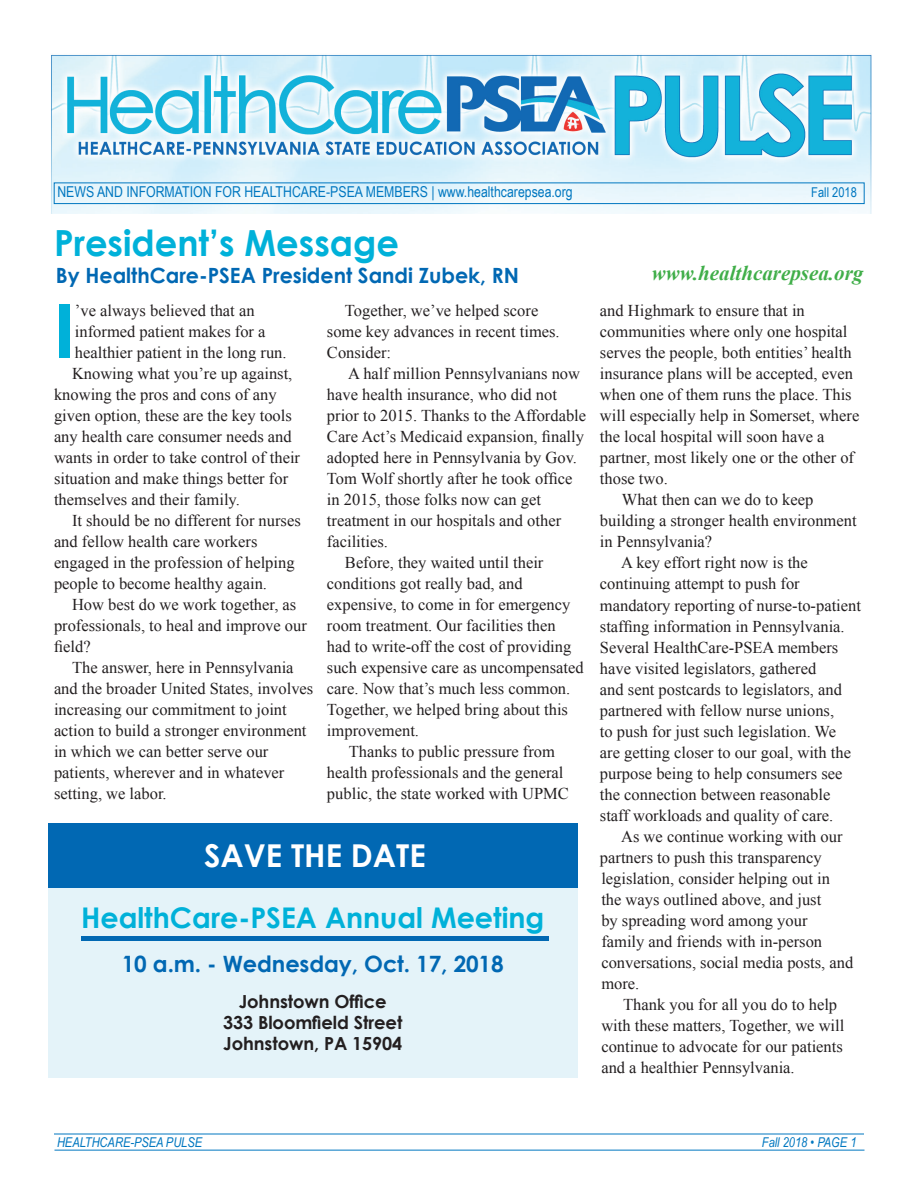
<style>
.page{position:relative;width:918px;height:1188px;background:#fff}
.page>*{position:absolute;margin:0;border:0;box-sizing:border-box;transform-origin:0 0}
.t1{font:700 75px "Century Gothic";color:#00b1d9}
.t2{font:700 36px "Century Gothic";color:#00b1d9}
.t3{font:700 31.5px "Century Gothic";color:#fff}
.t4{font:700 28.5px "Century Gothic";color:#00b1d9}
.t5{font:700 22.5px "Century Gothic";letter-spacing:-.005em;color:#0168b3}
.t6{font:700 21px "Century Gothic";color:#0168b3}
.t7{font:italic 700 21px "Times New Roman";color:#40ae49}
.t8{font:700 18px/21px "Century Gothic";letter-spacing:-.005em;color:#231f20;text-align:center}
.t9{font:16.5px/21px "Times New Roman";color:#231f20}
.t10{font:15px "Arial Narrow";color:#0077c0}
.t11{font:italic 13.5px "Arial Narrow";color:#0077c0}
.t12{font:13.5px "Arial Narrow";color:#0077c0}
</style>
<div class="page">
<hr style="left:54px;top:1134px;width:810px;height:1px;background:#0077c0">
<hr style="left:55px;top:1150px;width:810px;height:1px;background:#0077c0">
<img style="left:51px;top:54px;width:821px;height:159px">
<div style="left:54px;top:183px;width:810px;height:21px;border:1px solid #0077c0"></div>
<div style="left:48px;top:879px;width:529px;height:199px;background:#e4f3f9"></div>
<div style="left:48px;top:823px;width:529px;height:65px;background:#0168b3"></div>
<hr style="left:81px;top:936px;width:468px;height:4px;background:#0168b3">
<p class="t10" style="left:57px;top:181px;width:517px">NEWS AND INFORMATION FOR HEALTHCARE-PSEA MEMBERS | www.healthcarepsea.org</p>
<p class="t12" style="left:811px;top:182px;width:47px">Fall 2018</p>
<h2 class="t2" style="left:54px;top:220px;width:347px">President’s Message</h2>
<p class="t6" style="left:56px;top:262px;width:465px">By HealthCare-PSEA President Sandi Zubek, RN</p>
<p class="t7" style="left:652px;top:258px;width:213px">www.healthcarepsea.org</p>
<h1 class="t1" style="left:54px;top:284px;width:22px">I</h1>
<p class="t9" style="left:75px;top:300px;width:181px">’ve always believed that an</p>
<p class="t9" style="left:75px;top:321px;width:192px">informed patient makes for a</p>
<p class="t9" style="left:75px;top:342px;width:213px">healthier patient in the long run.</p>
<p class="t9" style="left:72px;top:363px;width:222px">Knowing what you’re up against,</p>
<p class="t9" style="left:54px;top:384px;width:224px">knowing the pros and cons of any</p>
<p class="t9" style="left:54px;top:405px;width:239px">given option, these are the key tools</p>
<p class="t9" style="left:54px;top:426px;width:239px">any health care consumer needs and</p>
<p class="t9" style="left:54px;top:447px;width:248px">wants in order to take control of their</p>
<p class="t9" style="left:54px;top:468px;width:236px">situation and make things better for</p>
<p class="t9" style="left:54px;top:489px;width:187px">themselves and their family.</p>
<p class="t9" style="left:72px;top:510px;width:230px">It should be no different for nurses</p>
<p class="t9" style="left:54px;top:531px;width:205px">and fellow health care workers</p>
<p class="t9" style="left:54px;top:552px;width:242px">engaged in the profession of helping</p>
<p class="t9" style="left:54px;top:573px;width:215px">people to become healthy again.</p>
<p class="t9" style="left:72px;top:594px;width:226px">How best do we work together, as</p>
<p class="t9" style="left:54px;top:615px;width:254px">professionals, to heal and improve our</p>
<p class="t9" style="left:54px;top:636px;width:38px">field?</p>
<p class="t9" style="left:72px;top:657px;width:223px">The answer, here in Pennsylvania</p>
<p class="t9" style="left:54px;top:678px;width:261px">and the broader United States, involves</p>
<p class="t9" style="left:54px;top:699px;width:234px">increasing our commitment to joint</p>
<p class="t9" style="left:54px;top:720px;width:254px">action to build a stronger environment</p>
<p class="t9" style="left:54px;top:741px;width:216px">in which we can better serve our</p>
<p class="t9" style="left:54px;top:762px;width:232px">patients, wherever and in whatever</p>
<p class="t9" style="left:54px;top:783px;width:114px">setting, we labor.</p>
<p class="t9" style="left:327px;top:300px;width:234px;text-indent:18px">Together, we’ve helped score some key advances in recent times.<br>Consider:</p>
<p class="t9" style="left:348px;top:363px;width:233px">A half million Pennsylvanians now</p>
<p class="t9" style="left:327px;top:384px;width:232px">have health insurance, who did not</p>
<p class="t9" style="left:327px;top:405px;width:261px">prior to 2015. Thanks to the Affordable</p>
<p class="t9" style="left:327px;top:426px;width:259px">Care Act’s Medicaid expansion, finally</p>
<p class="t9" style="left:327px;top:447px;width:252px">adopted here in Pennsylvania by Gov.</p>
<p class="t9" style="left:327px;top:468px;width:247px">Tom Wolf shortly after he took office</p>
<p class="t9" style="left:327px;top:489px;width:216px">in 2015, those folks now can get</p>
<p class="t9" style="left:327px;top:510px;width:236px">treatment in our hospitals and other</p>
<p class="t9" style="left:327px;top:531px;width:62px">facilities.</p>
<p class="t9" style="left:345px;top:552px;width:200px">Before, they waited until their</p>
<p class="t9" style="left:327px;top:573px;width:197px">conditions got really bad, and</p>
<p class="t9" style="left:327px;top:594px;width:245px">expensive, to come in for emergency</p>
<p class="t9" style="left:327px;top:615px;width:230px">room treatment. Our facilities then</p>
<p class="t9" style="left:327px;top:636px;width:246px">had to write-off the cost of providing</p>
<p class="t9" style="left:327px;top:657px;width:258px">such expensive care as uncompensated</p>
<p class="t9" style="left:327px;top:678px;width:245px">care. Now that’s much less common.</p>
<p class="t9" style="left:327px;top:699px;width:243px">Together, we helped bring about this</p>
<p class="t9" style="left:327px;top:720px;width:94px">improvement.</p>
<p class="t9" style="left:349px;top:741px;width:208px">Thanks to public pressure from</p>
<p class="t9" style="left:327px;top:762px;width:238px">health professionals and the general</p>
<p class="t9" style="left:327px;top:783px;width:243px">public, the state worked with UPMC</p>
<h3 class="t3" style="left:204px;top:836px;width:223px">SAVE THE DATE</h3>
<h3 class="t4" style="left:81px;top:900px;width:465px">HealthCare-PSEA Annual Meeting</h3>
<h3 class="t5" style="left:122px;top:949px;width:383px">10 a.m. - Wednesday, Oct. 17, 2018</h3>
<p class="t8" style="left:223px;top:990px;width:181px">Johnstown Office<br>333 Bloomfield Street<br>Johnstown, PA 15904</p>
<p class="t9" style="left:600px;top:300px;width:206px">and Highmark to ensure that in</p>
<p class="t9" style="left:600px;top:321px;width:249px">communities where only one hospital</p>
<p class="t9" style="left:600px;top:342px;width:253px">serves the people, both entities’ health</p>
<p class="t9" style="left:600px;top:363px;width:254px">insurance plans will be accepted, even</p>
<p class="t9" style="left:600px;top:384px;width:253px">when one of them runs the place. This</p>
<p class="t9" style="left:600px;top:405px;width:261px">will especially help in Somerset, where</p>
<p class="t9" style="left:600px;top:426px;width:226px">the local hospital will soon have a</p>
<p class="t9" style="left:600px;top:447px;width:256px">partner, most likely one or the other of</p>
<p class="t9" style="left:600px;top:468px;width:69px">those two.</p>
<p class="t9" style="left:622px;top:489px;width:193px">What then can we do to keep</p>
<p class="t9" style="left:600px;top:510px;width:258px">building a stronger health environment</p>
<p class="t9" style="left:600px;top:531px;width:114px">in Pennsylvania?</p>
<p class="t9" style="left:621px;top:552px;width:188px">A key effort right now is the</p>
<p class="t9" style="left:600px;top:573px;width:201px">continuing attempt to push for</p>
<p class="t9" style="left:600px;top:594px;width:263px">mandatory reporting of nurse-to-patient</p>
<p class="t9" style="left:600px;top:615px;width:246px">staffing information in Pennsylvania.</p>
<p class="t9" style="left:600px;top:636px;width:240px">Several HealthCare-PSEA members</p>
<p class="t9" style="left:600px;top:657px;width:218px">have visited legislators, gathered</p>
<p class="t9" style="left:600px;top:678px;width:243px">and sent postcards to legislators, and</p>
<p class="t9" style="left:600px;top:699px;width:236px">partnered with fellow nurse unions,</p>
<p class="t9" style="left:600px;top:720px;width:238px">to push for just such legislation. We</p>
<p class="t9" style="left:600px;top:741px;width:253px">are getting closer to our goal, with the</p>
<p class="t9" style="left:600px;top:762px;width:244px">purpose being to help consumers see</p>
<p class="t9" style="left:600px;top:783px;width:232px">the connection between reasonable</p>
<p class="t9" style="left:600px;top:804px;width:235px">staff workloads and quality of care.</p>
<p class="t9" style="left:621px;top:825px;width:223px">As we continue working with our</p>
<p class="t9" style="left:600px;top:846px;width:223px">partners to push this transparency</p>
<p class="t9" style="left:601px;top:867px;width:230px">legislation, consider helping out in</p>
<p class="t9" style="left:601px;top:888px;width:221px">the ways outlined above, and just</p>
<p class="t9" style="left:601px;top:909px;width:208px">by spreading word among your</p>
<p class="t9" style="left:601px;top:930px;width:222px">family and friends with in-person</p>
<p class="t9" style="left:601px;top:951px;width:254px">conversations, social media posts, and</p>
<p class="t9" style="left:601px;top:972px;width:40px">more.</p>
<p class="t9" style="left:623px;top:993px;width:216px">Thank you for all you do to help</p>
<p class="t9" style="left:601px;top:1014px;width:245px">with these matters, Together, we will</p>
<p class="t9" style="left:601px;top:1035px;width:243px">continue to advocate for our patients</p>
<p class="t9" style="left:601px;top:1056px;width:195px">and a healthier Pennsylvania.</p>
<p class="t11" style="left:57px;top:1133px;width:147px">HEALTHCARE-PSEA PULSE</p>
<p class="t11" style="left:762px;top:1133px;width:96px">Fall 2018 • PAGE 1</p>
</div>
